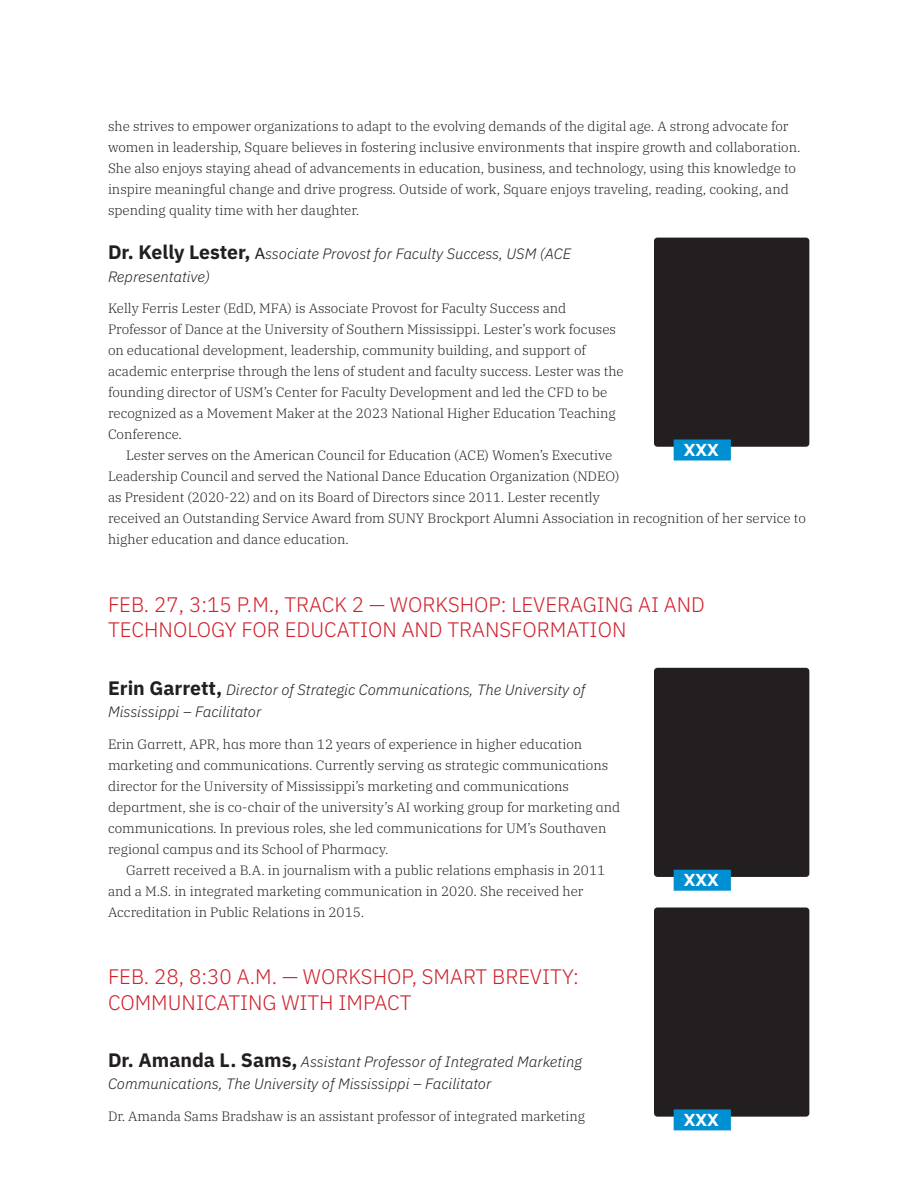
<style>
.page{position:relative;width:918px;height:1188px;background:#fff}
.page>*{position:absolute;margin:0;border:0;box-sizing:border-box;transform-origin:0 0}
.t1{font:300 21px/25.5px "IBM Plex Sans";color:#d0202c}
.t2{font:18px "Backfired";letter-spacing:.025em;color:#fff}
.t3{font:italic 300 15px/22.5px "IBM Plex Sans";color:#231f20}
.t4{font:300 13.5px/21px "IBM Plex Serif";color:#231f20}
.s1{font-weight:700;font-style:normal;font-size:19.5px}
.s2{font-family:"Calibri";font-weight:400;font-style:normal;font-size:18px}
</style>
<div class="page">
<div style="left:654px;top:238px;width:155px;height:209px;background:#231f20;border-radius:3px"></div>
<div style="left:674px;top:440px;width:57px;height:20px;background:#008fd0"></div>
<div style="left:654px;top:668px;width:155px;height:209px;background:#231f20;border-radius:3px"></div>
<div style="left:674px;top:870px;width:57px;height:21px;background:#008fd0"></div>
<div style="left:654px;top:908px;width:155px;height:209px;background:#231f20;border-radius:3px"></div>
<div style="left:674px;top:1109px;width:57px;height:21px;background:#008fd0"></div>
<p class="t4" style="left:108px;top:114px;width:694px">she strives to empower organizations to adapt to the evolving demands of the digital age. A strong advocate for women in leadership, Square believes in fostering inclusive environments that inspire growth and collaboration.<br>She also enjoys staying ahead of advancements in education, business, and technology, using this knowledge to inspire meaningful change and drive progress. Outside of work, Square enjoys traveling, reading, cooking, and spending quality time with her daughter.</p>
<p class="t3" style="left:108px;top:241px;width:465px"><span class="s1">Dr. Kelly Lester,</span> <span class="s2">A</span>ssociate Provost for Faculty Success, USM (ACE<br>Representative)</p>
<p class="t4" style="left:108px;top:297px;width:517px">Kelly Ferris Lester (EdD, MFA) is Associate Provost for Faculty Success and Professor of Dance at the University of Southern Mississippi. Lester’s work focuses on educational development, leadership, community building, and support of academic enterprise through the lens of student and faculty success. Lester was the founding director of USM’s Center for Faculty Development and led the CFD to be recognized as a Movement Maker at the 2023 National Higher Education Teaching Conference.</p>
<p class="t4" style="left:108px;top:444px;width:699px;text-indent:18px">Lester serves on the American Council for Education (ACE) Women’s Executive<br>Leadership Council and served the National Dance Education Organization (NDEO)<br>as President (2020-22) and on its Board of Directors since 2011. Lester recently<br>received an Outstanding Service Award from SUNY Brockport Alumni Association in recognition of her service to higher education and dance education.</p>
<p class="t2" style="left:684px;top:444px;width:36px">XXX</p>
<p class="t1" style="left:108px;top:590px;width:598px">FEB. 27, 3:15 P.M., TRACK 2 — WORKSHOP: LEVERAGING AI AND<br>TECHNOLOGY FOR EDUCATION AND TRANSFORMATION</p>
<p class="t3" style="left:108px;top:677px;width:479px"><span class="s1">Erin Garrett,</span> Director of Strategic Communications, The University of<br>Mississippi – Facilitator</p>
<p class="t4" style="left:108px;top:732px;width:514px">Erin Garrett, APR, has more than 12 years of experience in higher education marketing and communications. Currently serving as strategic communications director for the University of Mississippi’s marketing and communications department, she is co-chair of the university’s AI working group for marketing and communications. In previous roles, she led communications for UM’s Southaven regional campus and its School of Pharmacy.</p>
<p class="t4" style="left:108px;top:858px;width:499px;text-indent:18px">Garrett received a B.A. in journalism with a public relations emphasis in 2011 and a M.S. in integrated marketing communication in 2020. She received her<br>Accreditation in Public Relations in 2015.</p>
<p class="t1" style="left:108px;top:962px;width:472px">FEB. 28, 8:30 A.M. — WORKSHOP, SMART BREVITY:<br>COMMUNICATING WITH IMPACT</p>
<p class="t3" style="left:108px;top:1049px;width:475px"><span class="s1">Dr. Amanda L. Sams,</span> Assistant Professor of Integrated Marketing<br>Communications, The University of Mississippi – Facilitator</p>
<p class="t4" style="left:108px;top:1104px;width:479px">Dr. Amanda Sams Bradshaw is an assistant professor of integrated marketing</p>
<p class="t2" style="left:684px;top:874px;width:36px">XXX</p>
<p class="t2" style="left:684px;top:1113px;width:36px">XXX</p>
</div>
